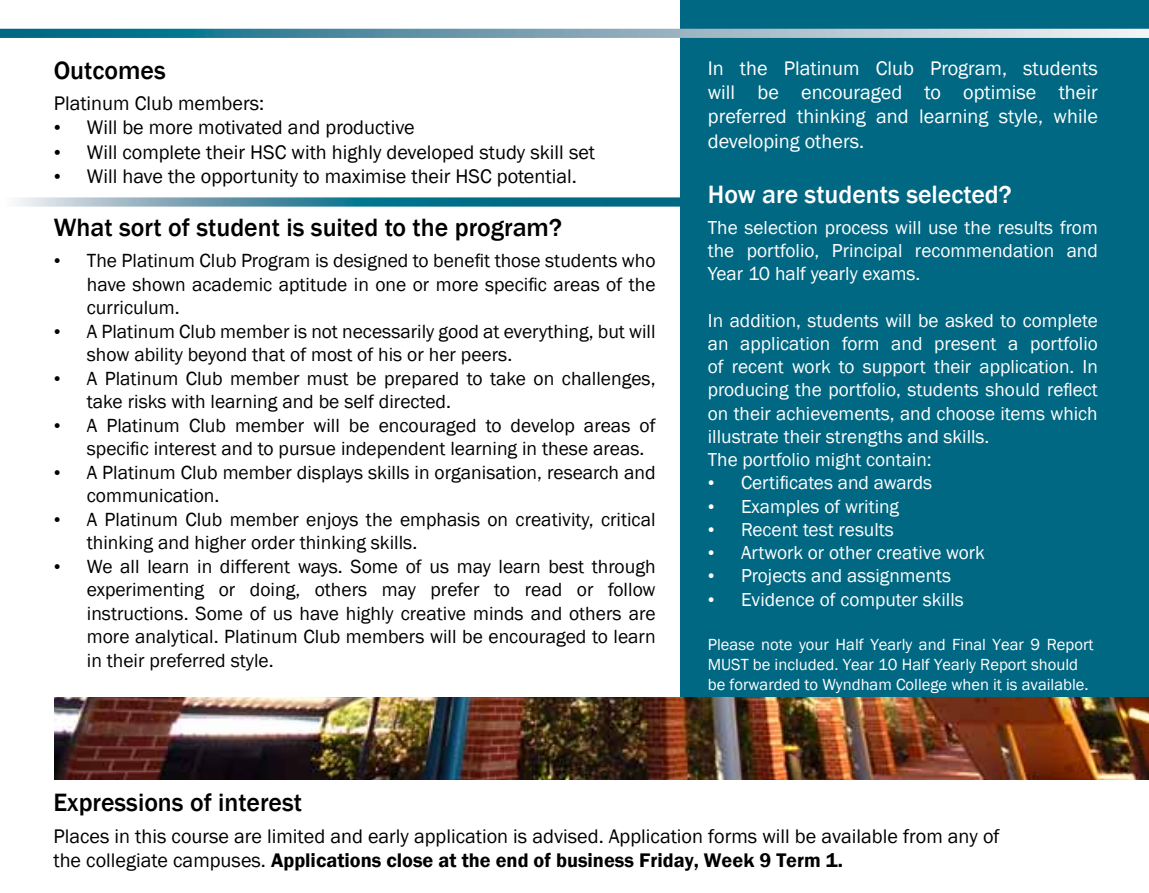
<style>
.page{position:relative;width:1149px;height:893px;background:#fff}
.page>*{position:absolute;margin:0;border:0;box-sizing:border-box;transform-origin:0 0}
.t1{font:500 25.65px "Franklin Gothic";color:#000}
.t2{font:500 25.65px "Franklin Gothic";color:#fff}
.t3{font:20.25px/24.3px "Franklin Gothic";color:#000}
.t4{font:20.25px/24.3px "Franklin Gothic";color:#fff;text-align:justify}
.t5{font:19.57px/23.4px "Franklin Gothic";color:#000}
.t6{font:19.35px/23.2px "Franklin Gothic";color:#fff;text-align:justify}
.t7{font:16.65px/19.8px "Franklin Gothic";color:#fff}
.s1{font-family:"Times New Roman"}
.s2{font-weight:600}
</style>
<div class="page">
<svg style="left:16px;top:197px;width:664px;height:10px;background:#4f93a7"></svg>
<div style="left:680px;top:0;width:468px;height:697px;background:#006883"></div>
<svg style="left:0;top:29px;width:1148px;height:9px;background:#79a7b7"></svg>
<img style="left:54px;top:697px;width:1094px;height:82px">
<h1 class="t1" style="left:54px;top:54px;width:114px">Outcomes</h1>
<p class="t3" style="left:54px;top:92px;width:212px">Platinum Club members:</p>
<p class="t3" style="left:54px;top:116px;width:362px"><span class="s1">•</span> Will be more motivated and productive</p>
<p class="t3" style="left:54px;top:140px;width:542px"><span class="s1">•</span> Will complete their HSC with highly developed study skill set</p>
<p class="t3" style="left:54px;top:165px;width:524px"><span class="s1">•</span> Will have the opportunity to maximise their HSC potential.</p>
<h1 class="t1" style="left:54px;top:211px;width:509px">What sort of student is suited to the program?</h1>
<p class="t5" style="left:87px;top:250px;width:570px;text-align:justify;text-indent:-33px"><span class="s1">•</span> The Platinum Club Program is designed to benefit those students who have shown academic aptitude in one or more specific areas of the curriculum.</p>
<p class="t5" style="left:87px;top:320px;width:570px;text-indent:-33px"><span class="s1">•</span> A Platinum Club member is not necessarily good at everything, but will show ability beyond that of most of his or her peers.</p>
<p class="t5" style="left:87px;top:367px;width:570px;text-indent:-33px"><span class="s1">•</span> A Platinum Club member must be prepared to take on challenges, take risks with learning and be self directed.</p>
<p class="t5" style="left:87px;top:414px;width:570px;text-indent:-33px"><span class="s1">•</span> A Platinum Club member will be encouraged to develop areas of specific interest and to pursue independent learning in these areas.</p>
<p class="t5" style="left:87px;top:461px;width:570px;text-indent:-33px"><span class="s1">•</span> A Platinum Club member displays skills in organisation, research and communication.</p>
<p class="t5" style="left:87px;top:508px;width:570px;text-indent:-33px"><span class="s1">•</span> A Platinum Club member enjoys the emphasis on creativity, critical thinking and higher order thinking skills.</p>
<p class="t5" style="left:87px;top:555px;width:570px;text-align:justify;text-indent:-33px"><span class="s1">•</span> We all learn in different ways. Some of us may learn best through experimenting or doing, others may prefer to read or follow instructions. Some of us have highly creative minds and others are more analytical. Platinum Club members will be encouraged to learn in their preferred style.</p>
<p class="t4" style="left:707px;top:56px;width:391px">In the Platinum Club Program, students will be encouraged to optimise their preferred thinking and learning style, while developing others.</p>
<h1 class="t2" style="left:707px;top:178px;width:305px">How are students selected?</h1>
<p class="t6" style="left:707px;top:216px;width:391px">The selection process will use the results from the portfolio, Principal recommendation and Year 10 half yearly exams.</p>
<p class="t6" style="left:707px;top:309px;width:391px;text-align:left">In addition, students will be asked to complete an application form and present a portfolio of recent work to support their application. In producing the portfolio, students should reflect on their achievements, and choose items which illustrate their strengths and skills.<br>The portfolio might contain:</p>
<p class="t6" style="left:707px;top:472px;width:226px"><span class="s1">•</span> Certificates and awards</p>
<p class="t6" style="left:707px;top:495px;width:193px"><span class="s1">•</span> Examples of writing</p>
<p class="t6" style="left:707px;top:518px;width:187px"><span class="s1">•</span> Recent test results</p>
<p class="t6" style="left:707px;top:541px;width:278px"><span class="s1">•</span> Artwork or other creative work</p>
<p class="t6" style="left:707px;top:565px;width:245px"><span class="s1">•</span> Projects and assignments</p>
<p class="t6" style="left:707px;top:588px;width:257px"><span class="s1">•</span> Evidence of computer skills</p>
<p class="t7" style="left:707px;top:635px;width:387px">Please note your Half Yearly and Final Year 9 Report<br>MUST be included. Year 10 Half Yearly Report should be forwarded to Wyndham College when it is available.</p>
<h1 class="t1" style="left:53px;top:786px;width:250px">Expressions of interest</h1>
<p class="t3" style="left:53px;top:824px;width:947px">Places in this course are limited and early application is advised. Application forms will be available from any of the collegiate campuses. <span class="s2">Applications close at the end of business Friday, Week 9 Term 1.</span></p>
</div>
